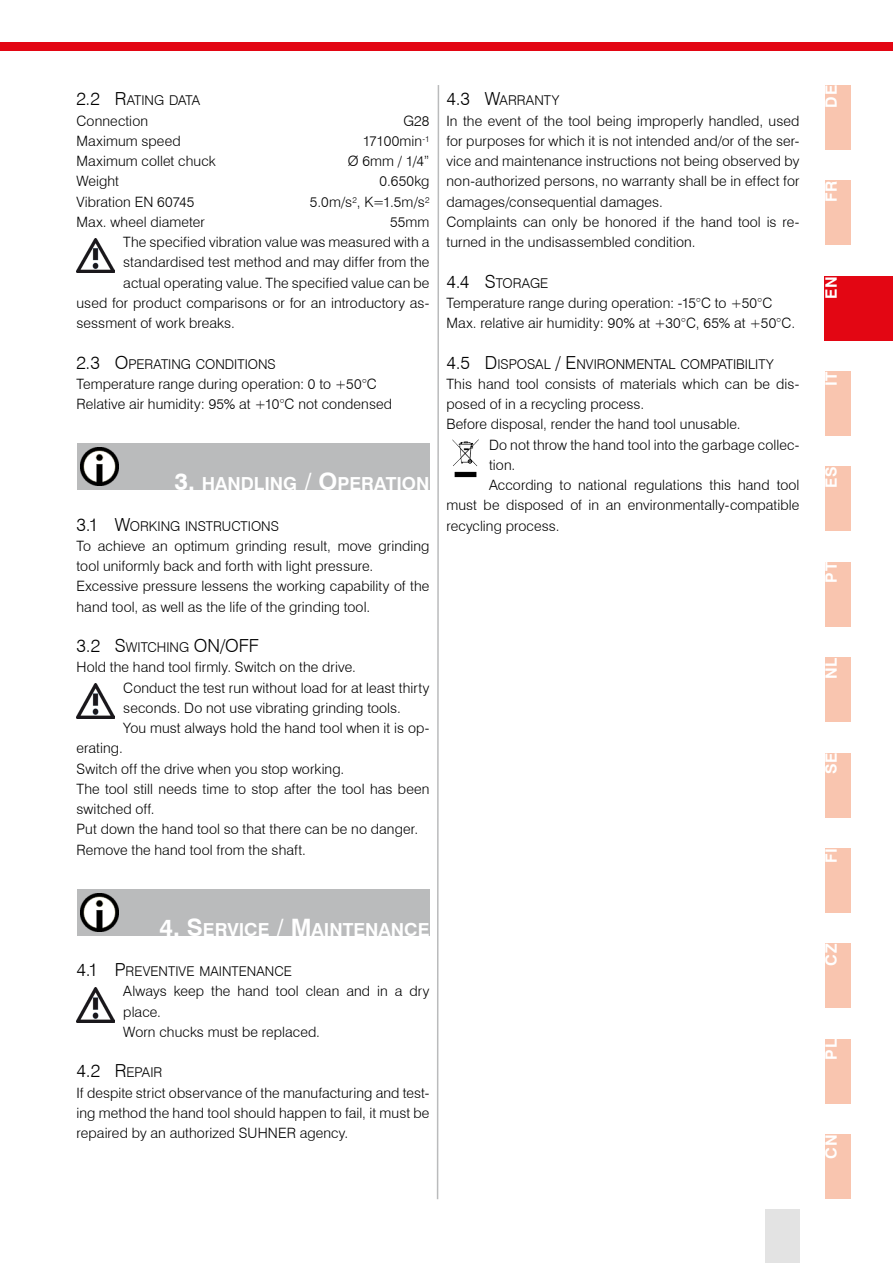
<style>
.page{position:relative;width:893px;height:1263px;background:#fff}
.page>*{position:absolute;margin:0;border:0;box-sizing:border-box;transform-origin:0 0}
.t1{font:700 18px "Swiss 721 BT";color:#fff}
.t2{font:300 18px "Swiss 721 BT";color:#000}
.t3{font:700 15.75px "Swiss 721 BT";letter-spacing:.05em;color:#fff}
.t4{font:300 14.25px/20.2px "Swiss 721 BT";letter-spacing:.005em;color:#000}
.t5{font:300 13.5px "Swiss 721 BT";color:#000}
.s1{font-size:18px}
.s2{font-size:24px}
.s3{font-size:13.5px}
</style>
<div class="page">
<div style="left:825px;top:1134px;width:25px;height:65px;background:#f9c5af"></div>
<div style="left:825px;top:1039px;width:25px;height:64px;background:#f9c5af"></div>
<div style="left:825px;top:944px;width:25px;height:64px;background:#f9c5af"></div>
<div style="left:825px;top:848px;width:25px;height:64px;background:#f9c5af"></div>
<div style="left:825px;top:753px;width:25px;height:64px;background:#f9c5af"></div>
<div style="left:825px;top:657px;width:25px;height:65px;background:#f9c5af"></div>
<div style="left:825px;top:562px;width:25px;height:64px;background:#f9c5af"></div>
<div style="left:825px;top:467px;width:25px;height:64px;background:#f9c5af"></div>
<div style="left:825px;top:371px;width:25px;height:65px;background:#f9c5af"></div>
<img style="left:77px;top:238px;width:38px;height:35px">
<div style="left:77px;top:443px;width:352px;height:47px;background:#babbbc"></div>
<img style="left:81px;top:448px;width:38px;height:38px">
<img style="left:77px;top:684px;width:38px;height:34px">
<div style="left:77px;top:889px;width:352px;height:47px;background:#babbbc"></div>
<img style="left:81px;top:893px;width:38px;height:38px">
<img style="left:77px;top:987px;width:38px;height:35px">
<svg style="left:454px;top:471px;width:23px;height:6px"></svg>
<img style="left:452px;top:439px;width:27px;height:27px">
<div style="left:825px;top:180px;width:25px;height:65px;background:#f9c5af"></div>
<div style="left:825px;top:85px;width:25px;height:64px;background:#f9c5af"></div>
<div style="left:0;top:43px;width:893px;height:8px;background:#e30613"></div>
<div style="left:765px;top:1209px;width:34px;height:54px;background:#e3e3e3"></div>
<svg style="left:436px;top:85px;width:4px;height:1115px"></svg>
<div style="left:825px;top:276px;width:68px;height:64px;background:#e30613"></div>
<p class="t5" style="left:77px;top:92px;width:125px"><span class="s1">2.2 R</span>ATING DATA</p>
<p class="t4" style="left:77px;top:110px;width:73px">Connection</p>
<p class="t4" style="left:403px;top:110px;width:28px">G28</p>
<p class="t4" style="left:77px;top:130px;width:106px">Maximum speed</p>
<p class="t4" style="left:363px;top:130px;width:68px">17100min<sup>-1</sup></p>
<p class="t4" style="left:77px;top:151px;width:141px">Maximum collet chuck</p>
<p class="t4" style="left:348px;top:151px;width:83px">Ø 6mm / 1/4”</p>
<p class="t4" style="left:77px;top:171px;width:44px">Weight</p>
<p class="t4" style="left:380px;top:171px;width:51px">0.650kg</p>
<p class="t4" style="left:77px;top:191px;width:119px">Vibration EN 60745</p>
<p class="t4" style="left:310px;top:191px;width:121px">5.0m/s<sup>2</sup>, K=1.5m/s<sup>2</sup></p>
<p class="t4" style="left:77px;top:211px;width:130px">Max. wheel diameter</p>
<p class="t4" style="left:390px;top:211px;width:41px">55mm</p>
<p class="t4" style="left:123px;top:232px;width:308px">The specified vibration value was measured with a</p>
<p class="t4" style="left:123px;top:252px;width:308px">standardised test method and may differ from the</p>
<p class="t4" style="left:123px;top:272px;width:308px">actual operating value. The specified value can be</p>
<p class="t4" style="left:77px;top:292px;width:354px">used for product comparisons or for an introductory as-</p>
<p class="t4" style="left:77px;top:313px;width:160px">sessment of work breaks.</p>
<p class="t5" style="left:77px;top:356px;width:201px"><span class="s1">2.3 O</span>PERATING CONDITIONS</p>
<p class="t4" style="left:77px;top:373px;width:317px">Temperature range during operation: 0 to +50°C<br>Relative air humidity: 95% at +10°C not condensed</p>
<p class="t1" style="left:174px;top:473px;width:65px"><span class="s2">3.</span> HANDLIN</p>
<p class="t1" style="left:283px;top:473px;width:67px">G <span class="s2">/ O</span>PER</p>
<p class="t1" style="left:374px;top:473px;width:54px">ATION</p>
<p class="t5" style="left:77px;top:518px;width:204px"><span class="s1">3.1 W</span>ORKING INSTRUCTIONS</p>
<p class="t4" style="left:77px;top:535px;width:354px">To achieve an optimum grinding result, move grinding tool uniformly back and forth with light pressure.<br>Excessive pressure lessens the working capability of the hand tool, as well as the life of the grinding tool.</p>
<p class="t2" style="left:77px;top:635px;width:173px">3.2 S<span class="s3">WITCHING</span> ON/OFF</p>
<p class="t4" style="left:77px;top:657px;width:281px">Hold the hand tool firmly. Switch on the drive.</p>
<p class="t4" style="left:123px;top:677px;width:308px">Conduct the test run without load for at least thirty</p>
<p class="t4" style="left:123px;top:697px;width:279px">seconds. Do not use vibrating grinding tools.</p>
<p class="t4" style="left:123px;top:718px;width:308px">You must always hold the hand tool when it is op-</p>
<p class="t4" style="left:77px;top:738px;width:48px">erating.</p>
<p class="t4" style="left:77px;top:758px;width:269px">Switch off the drive when you stop working.</p>
<p class="t4" style="left:77px;top:778px;width:354px">The tool still needs time to stop after the tool has been</p>
<p class="t4" style="left:77px;top:799px;width:80px">switched off.</p>
<p class="t4" style="left:77px;top:819px;width:343px">Put down the hand tool so that there can be no danger.</p>
<p class="t4" style="left:77px;top:839px;width:231px">Remove the hand tool from the shaft.</p>
<p class="t5" style="left:446px;top:92px;width:114px"><span class="s1">4.3 W</span>ARRANTY</p>
<p class="t4" style="left:446px;top:110px;width:354px">In the event of the tool being improperly handled, used for purposes for which it is not intended and/or of the ser&shy;vice and maintenance instructions not being observed by non-authorized persons, no warranty shall be in effect for damages/consequential damages.<br>Complaints can only be honored if the hand tool is re&shy;turned in the undisassembled condition.</p>
<p class="t5" style="left:446px;top:275px;width:103px"><span class="s1">4.4 S</span>TORAGE</p>
<p class="t4" style="left:446px;top:292px;width:350px">Temperature range during operation: -15°C to +50°C<br>Max. relative air humidity: 90% at +30°C, 65% at +50°C.</p>
<p class="t5" style="left:446px;top:356px;width:329px"><span class="s1">4.5 D</span> ISPOSAL <span class="s1">/ E</span>NVIRONMENTAL COMPATIBILITY</p>
<p class="t4" style="left:446px;top:373px;width:354px">This hand tool consists of materials which can be dis&shy;posed of in a recycling process.<br>Before disposal, render the hand tool unusable.</p>
<p class="t4" style="left:489px;top:434px;width:312px">Do not throw the hand tool into the garbage collec-</p>
<p class="t4" style="left:489px;top:454px;width:28px">tion.</p>
<p class="t4" style="left:489px;top:475px;width:312px">According to national regulations this hand tool</p>
<p class="t4" style="left:446px;top:495px;width:354px">must be disposed of in an environmentally-compatible</p>
<p class="t4" style="left:446px;top:515px;width:115px">recycling process.</p>
<p class="t1" style="left:160px;top:918px;width:176px"><span class="s2">4. S</span>ERVICE <span class="s2">/ M</span>AINTEN</p>
<p class="t1" style="left:379px;top:918px;width:26px">ANCE</p>
<p class="t5" style="left:77px;top:963px;width:217px"><span class="s1">4.1 P</span>REVENTIVE MAINTENANCE</p>
<p class="t4" style="left:123px;top:981px;width:308px">Always keep the hand tool clean and in a dry place.<br>Worn chucks must be replaced.</p>
<p class="t5" style="left:77px;top:1064px;width:87px"><span class="s1">4.2 R</span> EPAIR</p>
<p class="t4" style="left:77px;top:1082px;width:354px;text-align:justify">If despite strict observance of the manufacturing and test&shy;ing method the hand tool should happen to fail, it must be repaired by an authorized SUHNER agency.</p>
<p class="t3" style="left:822px;top:108px;width:24px;rotate:-90deg">DE</p>
<p class="t3" style="left:822px;top:202px;width:23px;rotate:-90deg">FR</p>
<p class="t3" style="left:822px;top:299px;width:24px;rotate:-90deg">EN</p>
<p class="t3" style="left:822px;top:386px;width:16px;rotate:-90deg">IT</p>
<p class="t3" style="left:822px;top:488px;width:23px;rotate:-90deg">ES</p>
<p class="t3" style="left:822px;top:583px;width:22px;rotate:-90deg">PT</p>
<p class="t3" style="left:822px;top:679px;width:23px;rotate:-90deg">NL</p>
<p class="t3" style="left:822px;top:774px;width:23px;rotate:-90deg">SE</p>
<p class="t3" style="left:822px;top:863px;width:17px;rotate:-90deg">FI</p>
<p class="t3" style="left:822px;top:966px;width:23px;rotate:-90deg">CZ</p>
<p class="t3" style="left:822px;top:1059px;width:22px;rotate:-90deg">PL</p>
<p class="t3" style="left:822px;top:1159px;width:26px;rotate:-90deg">CN</p>
</div>
